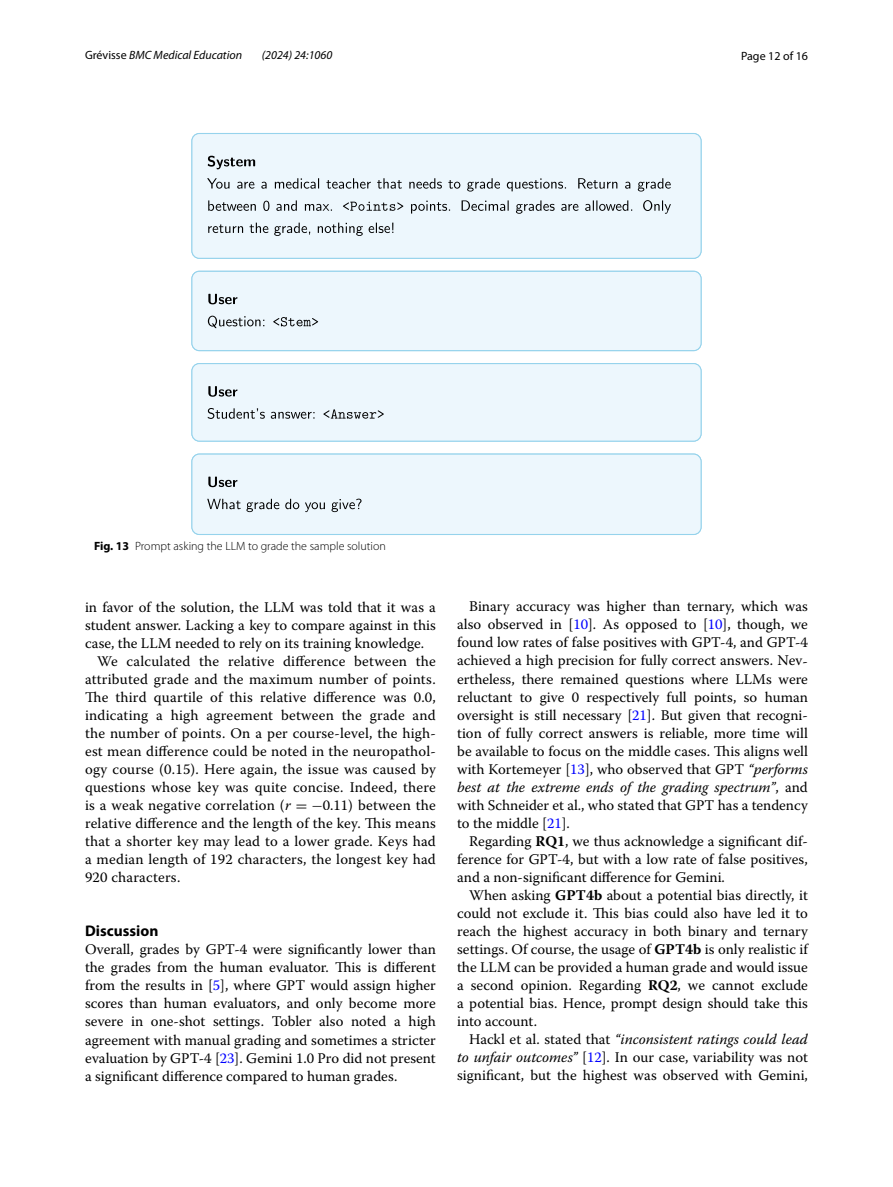
<style>
.page{position:relative;width:893px;height:1187px;background:#fff}
.page>*{position:absolute;margin:0;border:0;box-sizing:border-box;transform-origin:0 0}
.t1{font:700 15.45px "Myriad Pro";color:#000}
.t2{font:14.7px/18px "Warnock Pro";letter-spacing:.01em;color:#000;text-align:justify}
.t3{font:300 12px "Myriad Pro";color:#000}
.t4{font:italic 12px "Myriad Pro";color:#000}
.t5{font:12px "Myriad Pro";color:#000}
.s1{font-style:normal}
.s2{font-weight:700}
.s3{font-family:"Warnock Pro It 2"}
.s4{font-family:"MTSYN14"}
.s5{font-family:"Warnock Pro Regular 18"}
.s6{color:#00f}
.s7{font-style:italic}
</style>
<div class="page">
<div style="left:192px;top:133px;width:509px;height:125px;background:#edf7fd"></div>
<div style="left:192px;top:133px;width:509px;height:125px;border:1px solid #96d3ec;border-radius:7px"></div>
<svg style="left:208px;top:156px;width:47px;height:13px"></svg>
<svg style="left:207px;top:178px;width:464px;height:13px;background:#c5cdd2"></svg>
<svg style="left:208px;top:200px;width:124px;height:11px"></svg>
<svg style="left:343px;top:202px;width:60px;height:9px"></svg>
<svg style="left:411px;top:200px;width:260px;height:14px;background:#c6ced3"></svg>
<svg style="left:208px;top:223px;width:185px;height:13px;background:#c2cacf"></svg>
<div style="left:192px;top:271px;width:509px;height:79px;background:#edf7fd"></div>
<div style="left:192px;top:363px;width:509px;height:78px;background:#edf7fd"></div>
<div style="left:191px;top:453px;width:511px;height:82px;border:1px solid #96d3ec;border-radius:7px"></div>
<div style="left:192px;top:454px;width:509px;height:80px;background:#edf7fd"></div>
<p class="t4" style="left:85px;top:48px;width:159px"><span class="s1">Grévisse</span> BMC Medical Education</p>
<p class="t4" style="left:262px;top:48px;width:72px">(2024) 24:1060</p>
<p class="t5" style="left:741px;top:48px;width:68px">Page 12 of 16</p>
<p class="t3" style="left:94px;top:539px;width:293px"><span class="s2">Fig. 13</span> Prompt asking the LLM to grade the sample solution</p>
<p class="t2" style="left:85px;top:597px;width:352px">in favor of the solution, the LLM was told that it was a</p>
<p class="t2" style="left:85px;top:615px;width:352px">student answer. Lacking a key to compare against in this</p>
<p class="t2" style="left:85px;top:633px;width:341px">case, the LLM needed to rely on its training knowledge.</p>
<p class="t2" style="left:97px;top:651px;width:340px">We calculated the relative difference between the</p>
<p class="t2" style="left:85px;top:669px;width:352px">attributed grade and the maximum number of points.</p>
<p class="t2" style="left:85px;top:687px;width:352px">The third quartile of this relative difference was 0.0,</p>
<p class="t2" style="left:85px;top:705px;width:352px">indicating a high agreement between the grade and</p>
<p class="t2" style="left:85px;top:723px;width:352px">the number of points. On a per course-level, the high-</p>
<p class="t2" style="left:85px;top:741px;width:352px">est mean difference could be noted in the neuropathol-</p>
<p class="t2" style="left:85px;top:759px;width:352px">ogy course (0.15). Here again, the issue was caused by</p>
<p class="t2" style="left:85px;top:777px;width:352px">questions whose key was quite concise. Indeed, there</p>
<p class="t2" style="left:85px;top:795px;width:352px">is a weak negative correlation (<span class="s3">r</span> <span class="s4">= −</span><span class="s5">0.11</span>) between the</p>
<p class="t2" style="left:85px;top:813px;width:352px">relative difference and the length of the key. This means</p>
<p class="t2" style="left:85px;top:831px;width:352px">that a shorter key may lead to a lower grade. Keys had</p>
<p class="t2" style="left:85px;top:849px;width:352px">a median length of 192 characters, the longest key had</p>
<p class="t2" style="left:85px;top:867px;width:97px">920 characters.</p>
<p class="t1" style="left:85px;top:921px;width:75px">Discussion</p>
<p class="t2" style="left:85px;top:940px;width:352px">Overall, grades by GPT-4 were significantly lower than the grades from the human evaluator. This is different from the results in [<span class="s6">5</span>], where GPT would assign higher scores than human evaluators, and only become more severe in one-shot settings. Tobler also noted a high agreement with manual grading and sometimes a stricter evaluation by GPT-4 [<span class="s6">23</span>]. Gemini 1.0 Pro did not present a significant difference compared to human grades.</p>
<p class="t2" style="left:457px;top:597px;width:352px;text-indent:12px">Binary accuracy was higher than ternary, which was also observed in [<span class="s6">10</span>]. As opposed to [<span class="s6">10</span>], though, we found low rates of false positives with GPT-4, and GPT-4 achieved a high precision for fully correct answers. Nev&shy;ertheless, there remained questions where LLMs were reluctant to give 0 respectively full points, so human oversight is still necessary [<span class="s6">21</span>]. But given that recogni&shy;tion of fully correct answers is reliable, more time will be available to focus on the middle cases. This aligns well with Kortemeyer [<span class="s6">13</span>], who observed that GPT <span class="s7">“performs best at the extreme ends of the grading spectrum”</span>, and with Schneider et al., who stated that GPT has a tendency to the middle [<span class="s6">21</span>].</p>
<p class="t2" style="left:457px;top:831px;width:352px;text-indent:12px">Regarding <span class="s2">RQ1</span>, we thus acknowledge a significant dif&shy;ference for GPT-4, but with a low rate of false positives, and a non-significant difference for Gemini.</p>
<p class="t2" style="left:457px;top:885px;width:352px;text-indent:12px">When asking <span class="s2">GPT4b</span> about a potential bias directly, it could not exclude it. This bias could also have led it to reach the highest accuracy in both binary and ternary settings. Of course, the usage of <span class="s2">GPT4b</span> is only realistic if the LLM can be provided a human grade and would issue a second opinion. Regarding <span class="s2">RQ2</span>, we cannot exclude a potential bias. Hence, prompt design should take this into account.</p>
<p class="t2" style="left:457px;top:1029px;width:352px;text-indent:12px">Hackl et al. stated that <span class="s7">“inconsistent ratings could lead to unfair outcomes”</span> [<span class="s6">12</span>]. In our case, variability was not significant, but the highest was observed with Gemini,</p>
</div>
